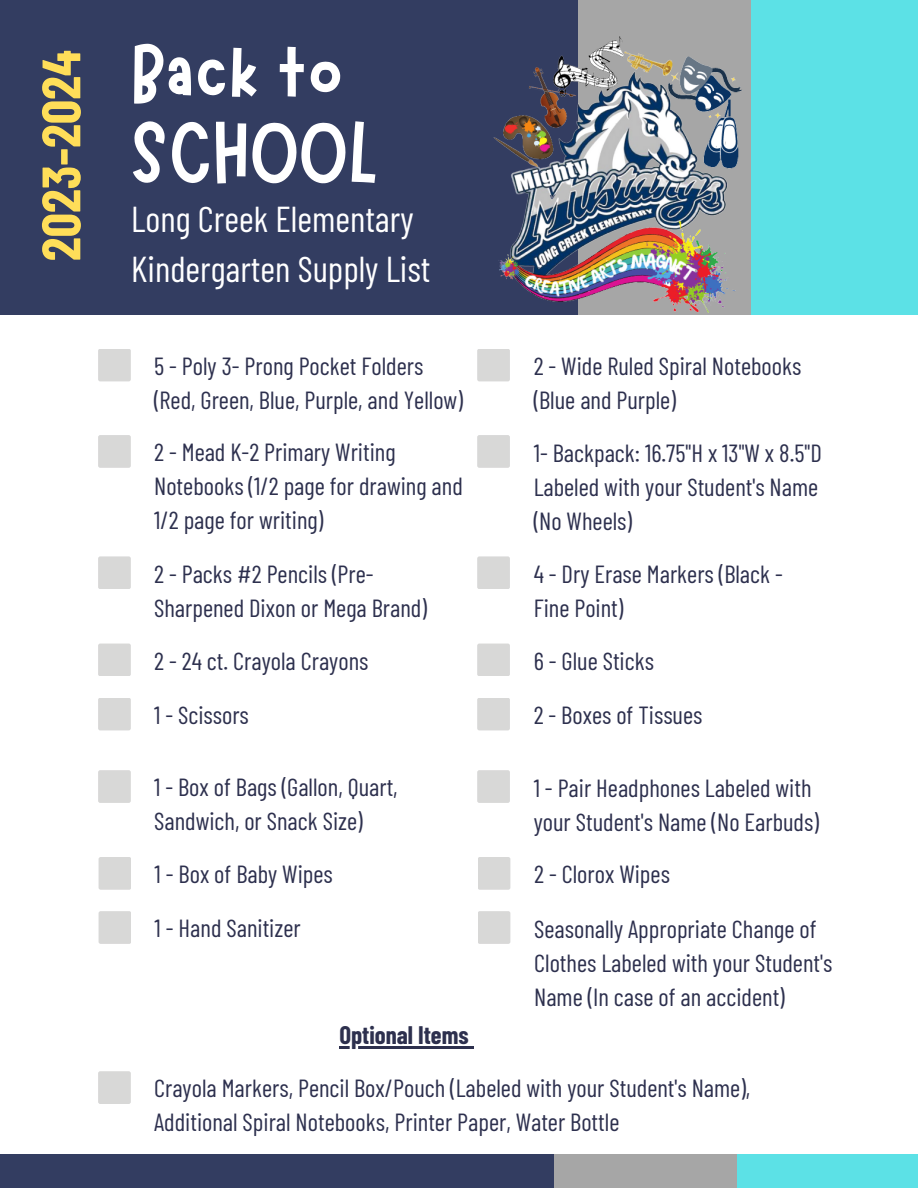
<style>
.page{position:relative;width:918px;height:1188px;background:#fff}
.page>*{position:absolute;margin:0;border:0;box-sizing:border-box;transform-origin:0 0}
.t1{font:88.95px "Marykate";color:#fff}
.t2{font:84.6px "Marykate";color:#fff}
.t3{font:700 54px "Barlow Condensed";color:#ffde59}
.t4{font:36px "Barlow Condensed";color:#fff}
.t5{font:24.75px/34px "Barlow Condensed";color:#2d304e}
.t6{font:700 24.75px "Barlow Condensed";color:#2d304e}
</style>
<div class="page">
<div style="left:578px;top:0;width:177px;height:314px;background:#a6a6a6"></div>
<div style="left:751px;top:0;width:167px;height:314px;background:#5ce1e6"></div>
<div style="left:0;top:0;width:578px;height:314px;background:#333d61"></div>
<div style="left:554px;top:1154px;width:186px;height:34px;background:#a6a6a6"></div>
<div style="left:738px;top:1154px;width:180px;height:34px;background:#5ce1e6"></div>
<div style="left:0;top:1154px;width:554px;height:34px;background:#333d61"></div>
<div style="left:98px;top:349px;width:33px;height:32px;background:#d8d8d7;border-radius:2px"></div>
<div style="left:477px;top:349px;width:33px;height:32px;background:#d8d8d7;border-radius:2px"></div>
<div style="left:98px;top:556px;width:33px;height:33px;background:#d8d8d7;border-radius:2px"></div>
<div style="left:477px;top:556px;width:33px;height:33px;background:#d8d8d7;border-radius:2px"></div>
<div style="left:98px;top:435px;width:33px;height:33px;background:#d8d8d7;border-radius:2px"></div>
<div style="left:477px;top:435px;width:33px;height:33px;background:#d8d8d7;border-radius:2px"></div>
<div style="left:98px;top:698px;width:33px;height:32px;background:#d8d8d7;border-radius:2px"></div>
<div style="left:477px;top:698px;width:33px;height:32px;background:#d8d8d7;border-radius:2px"></div>
<div style="left:99px;top:911px;width:32px;height:33px;background:#d8d8d7;border-radius:2px"></div>
<div style="left:478px;top:911px;width:32px;height:33px;background:#d8d8d7;border-radius:2px"></div>
<div style="left:98px;top:644px;width:33px;height:32px;background:#d8d8d7;border-radius:2px"></div>
<div style="left:477px;top:644px;width:33px;height:32px;background:#d8d8d7;border-radius:2px"></div>
<div style="left:99px;top:857px;width:32px;height:33px;background:#d8d8d7;border-radius:2px"></div>
<div style="left:478px;top:857px;width:32px;height:33px;background:#d8d8d7;border-radius:2px"></div>
<div style="left:98px;top:770px;width:33px;height:33px;background:#d8d8d7;border-radius:2px"></div>
<div style="left:477px;top:770px;width:33px;height:33px;background:#d8d8d7;border-radius:2px"></div>
<div style="left:98px;top:1071px;width:33px;height:33px;background:#d8d8d7;border-radius:2px"></div>
<img style="left:471px;top:36px;width:296px;height:279px">
<hr style="left:339px;top:1046px;width:130px;height:2px;background:#2d304e">
<p class="t3" style="left:26px;top:261px;width:213px;rotate:-90deg">2023-2024</p>
<p class="t2" style="left:131px;top:19px;width:214px">Back to</p>
<p class="t1" style="left:131px;top:95px;width:250px">SCHOOL</p>
<p class="t4" style="left:131px;top:196px;width:284px">Long Creek Elementary</p>
<p class="t4" style="left:131px;top:246px;width:301px">Kindergarten Supply List</p>
<p class="t5" style="left:154px;top:348px;width:310px">5 - Poly 3- Prong Pocket Folders (Red, Green, Blue, Purple, and Yellow)</p>
<p class="t5" style="left:534px;top:348px;width:269px">2 - Wide Ruled Spiral Notebooks (Blue and Purple)</p>
<p class="t5" style="left:154px;top:434px;width:310px">2 - Mead K-2 Primary Writing<br>Notebooks (1/2 page for drawing and<br>1/2 page for writing)</p>
<p class="t5" style="left:534px;top:435px;width:290px">1- Backpack: 16.75"H x 13"W x 8.5"D<br>Labeled with your Student's Name (No Wheels)</p>
<p class="t5" style="left:154px;top:556px;width:274px">2 - Packs #2 Pencils (Pre-<br>Sharpened Dixon or Mega Brand)</p>
<p class="t5" style="left:534px;top:556px;width:251px">4 - Dry Erase Markers (Black -<br>Fine Point)</p>
<p class="t5" style="left:154px;top:643px;width:216px">2 - 24 ct. Crayola Crayons</p>
<p class="t5" style="left:534px;top:643px;width:122px">6 - Glue Sticks</p>
<p class="t5" style="left:154px;top:697px;width:96px">1 - Scissors</p>
<p class="t5" style="left:534px;top:697px;width:170px">2 - Boxes of Tissues</p>
<p class="t5" style="left:154px;top:769px;width:245px">1 - Box of Bags (Gallon, Quart,<br>Sandwich, or Snack Size)</p>
<p class="t5" style="left:155px;top:856px;width:180px">1 - Box of Baby Wipes</p>
<p class="t5" style="left:534px;top:770px;width:287px">1 - Pair Headphones Labeled with your Student's Name (No Earbuds)</p>
<p class="t5" style="left:534px;top:857px;width:137px">2 - Clorox Wipes</p>
<p class="t5" style="left:155px;top:910px;width:148px">1 - Hand Sanitizer</p>
<p class="t5" style="left:534px;top:911px;width:300px">Seasonally Appropriate Change of<br>Clothes Labeled with your Student's<br>Name (In case of an accident)</p>
<p class="t6" style="left:339px;top:1019px;width:131px">Optional Items</p>
<p class="t5" style="left:154px;top:1070px;width:598px">Crayola Markers, Pencil Box/Pouch (Labeled with your Student's Name),<br>Additional Spiral Notebooks, Printer Paper, Water Bottle</p>
</div>
